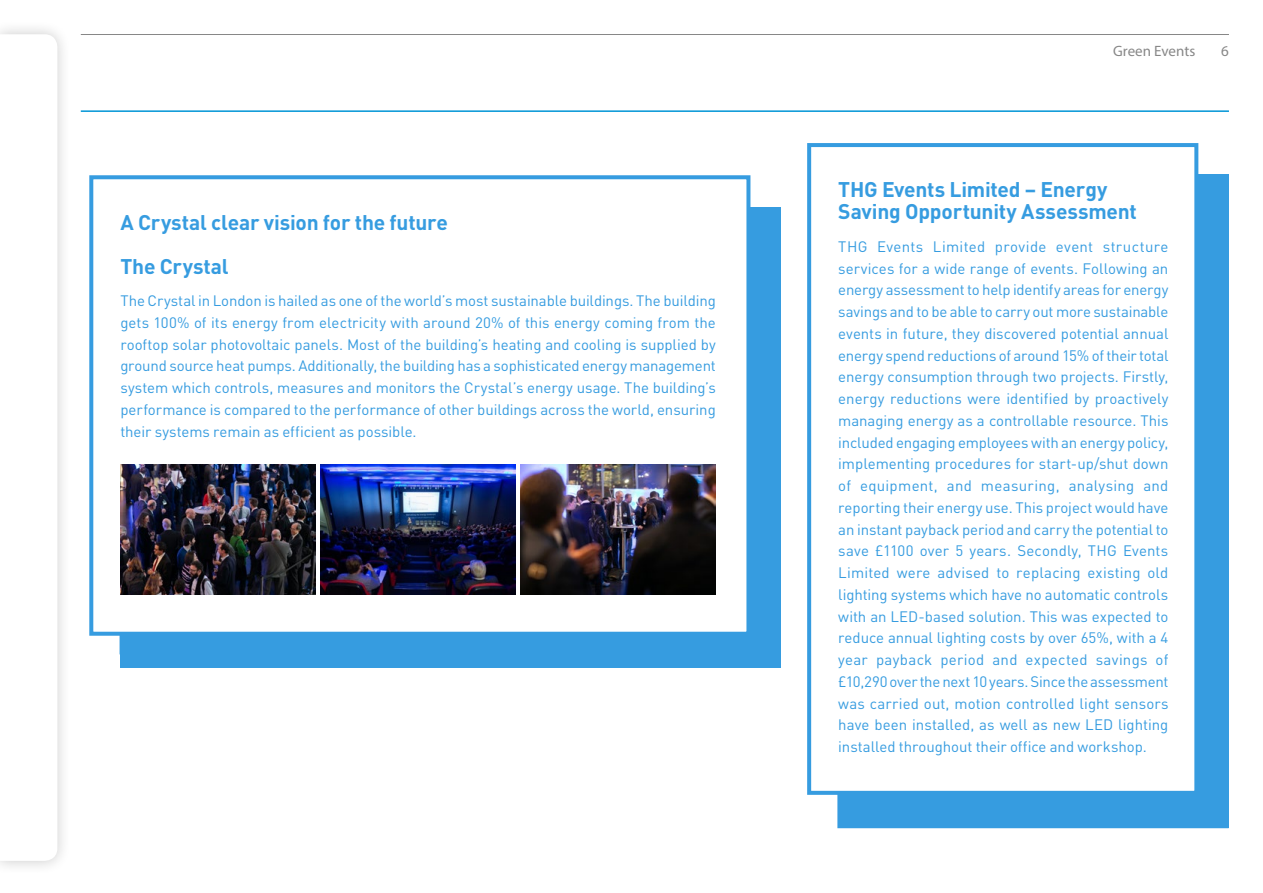
<style>
.page{position:relative;width:1263px;height:893px;background:#fff}
.page>*{position:absolute;margin:0;border:0;box-sizing:border-box;transform-origin:0 0}
.t1{font:700 21px/43.5px "DINOT";letter-spacing:-.01em;color:#369ce0}
.t2{font:15px/21.8px "DINOT";letter-spacing:-.005em;color:#369ce0;text-align:justify}
.t3{font:15px "Myriad Pro";color:#878787}
</style>
<div class="page">
<hr style="left:81px;top:34px;width:1148px;height:1px;background:#878787">
<hr style="left:81px;top:110px;width:1148px;height:2px;background:#0095d6">
<div style="left:120px;top:207px;width:661px;height:460px;background:#369ce0"></div>
<div style="left:838px;top:175px;width:390px;height:653px;background:#369ce0"></div>
<div style="left:89px;top:175px;width:661px;height:461px;background:#fff;border:4px solid #369ce0"></div>
<div style="left:807px;top:143px;width:391px;height:652px;background:#fff;border:4px solid #369ce0"></div>
<img style="left:120px;top:464px;width:196px;height:130px">
<img style="left:520px;top:464px;width:196px;height:130px">
<img style="left:320px;top:464px;width:196px;height:130px">
<div style="left:0;top:20px;width:72px;height:855px;background:#000;opacity:.2"></div>
<svg style="left:0;top:34px;width:57px;height:827px"></svg>
<h1 class="t1" style="left:120px;top:200px;width:329px">A Crystal clear vision for the future<br>The Crystal</h1>
<p class="t2" style="left:120px;top:290px;width:597px">The Crystal in London is hailed as one of the world’s most sustainable buildings. The building gets 100% of its energy from electricity with around 20% of this energy coming from the rooftop solar photovoltaic panels. Most of the building’s heating and cooling is supplied by ground source heat pumps. Additionally, the building has a sophisticated energy management system which controls, measures and monitors the Crystal’s energy usage. The building’s performance is compared to the performance of other buildings across the world, ensuring their systems remain as efficient as possible.</p>
<p class="t3" style="left:1113px;top:42px;width:84px">Green Events</p>
<p class="t3" style="left:1221px;top:42px;width:9px">6</p>
<h1 class="t1" style="left:838px;top:178px;width:300px;line-height:21.8px">THG Events Limited – Energy<br>Saving Opportunity Assessment</h1>
<p class="t2" style="left:838px;top:235px;width:332px">THG Events Limited provide event structure services for a wide range of events. Following an energy assessment to help identify areas for energy savings and to be able to carry out more sustainable events in future, they discovered potential annual energy spend reductions of around 15% of their total energy consumption through two projects. Firstly, energy reductions were identified by proactively managing energy as a controllable resource. This included engaging employees with an energy policy, implementing procedures for start-up/shut down of equipment, and measuring, analysing and reporting their energy use. This project would have an instant payback period and carry the potential to save £1100 over 5 years. Secondly, THG Events Limited were advised to replacing existing old lighting systems which have no automatic controls with an LED-based solution. This was expected to reduce annual lighting costs by over 65%, with a 4 year payback period and expected savings of £10,290 over the next 10 years. Since the assessment was carried out, motion controlled light sensors have been installed, as well as new LED lighting installed throughout their office and workshop.</p>
</div>
